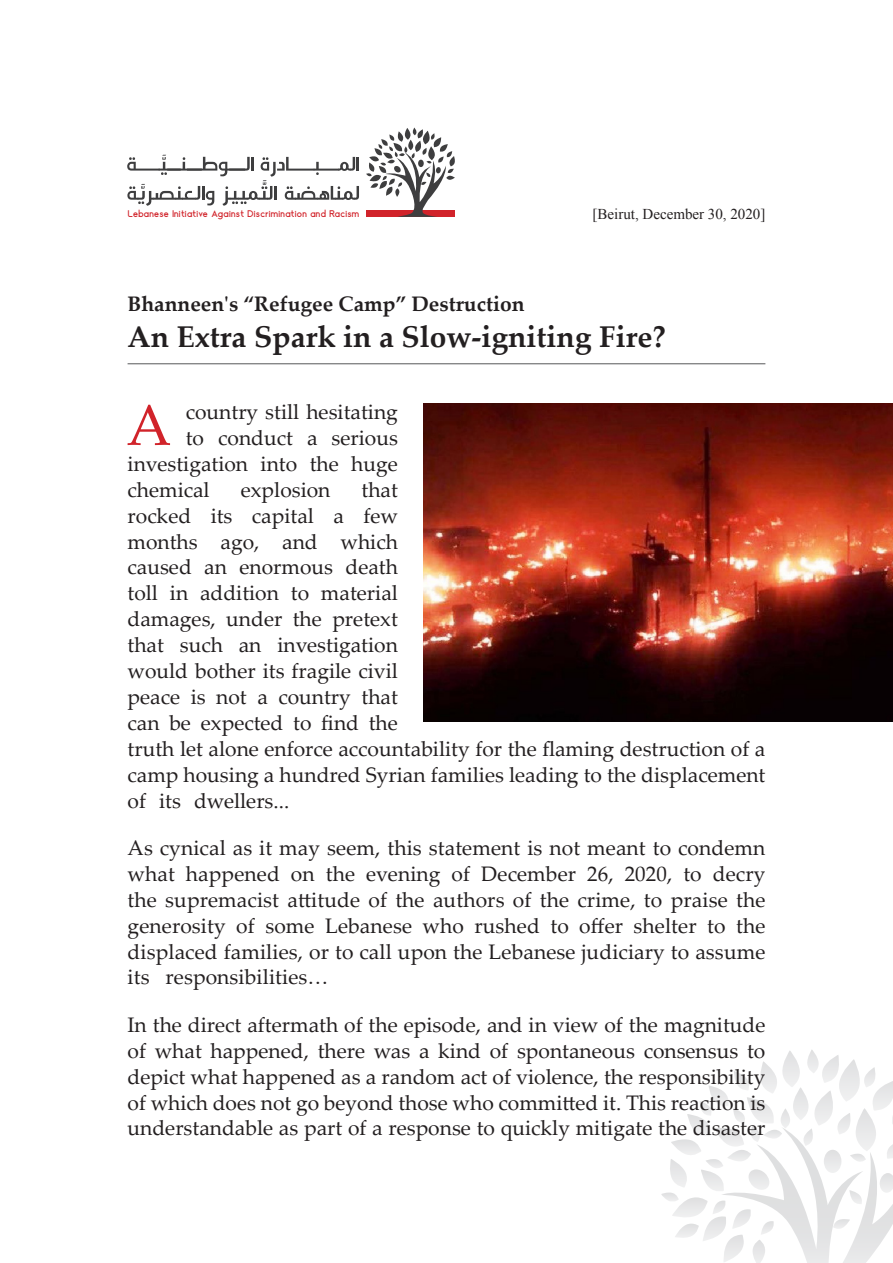
<style>
.page{position:relative;width:893px;height:1263px;background:#fff}
.page>*{position:absolute;margin:0;border:0;box-sizing:border-box;transform-origin:0 0}
.t1{font:57.6px "Palatino Linotype";color:#d1232a}
.t2{font:700 30px "Palatino Linotype";color:#231f20}
.t3{font:21px/26px "Palatino Linotype";color:#231f20;text-align:justify}
.t4{font:700 21px "Palatino Linotype";color:#231f20}
.t5{font:15px "Times New Roman";color:#231f20}
.t6{font:700 10.95px "Alcefun";letter-spacing:.03em;color:#d1232a}
</style>
<div class="page">
<svg style="left:661px;top:1050px;width:232px;height:213px"></svg>
<svg style="left:366px;top:128px;width:89px;height:89px"></svg>
<svg style="left:127px;top:155px;width:232px;height:51px"></svg>
<hr style="left:128px;top:363px;width:637px;height:1px;background:#57585a">
<img style="left:423px;top:404px;width:470px;height:317px">
<p class="t6" style="left:128px;top:207px;width:233px">Lebanese Initiative Against Discrimination and Racism</p>
<p class="t5" style="left:592px;top:204px;width:174px">[Beirut, December 30, 2020]</p>
<p class="t4" style="left:128px;top:289px;width:398px">Bhanneen's “Refugee Camp” Destruction</p>
<p class="t2" style="left:128px;top:316px;width:540px">An Extra Spark in a Slow-igniting Fire?</p>
<p class="t1" style="left:127px;top:384px;width:46px">A</p>
<p class="t3" style="left:186px;top:398px;width:214px">country still hesitating</p>
<p class="t3" style="left:186px;top:424px;width:214px">to conduct a serious</p>
<p class="t3" style="left:128px;top:450px;width:272px">investigation into the huge</p>
<p class="t3" style="left:128px;top:476px;width:84px">chemical</p>
<p class="t3" style="left:241px;top:476px;width:91px">explosion</p>
<p class="t3" style="left:128px;top:476px;width:639px;text-align:left;text-indent:234px">that<br>rocked its capital a few<br>months ago, and which<br>caused an enormous death<br>toll in addition to material<br>damages, under the pretext<br>that such an investigation<br>would bother its fragile civil<br>peace is not a country that<br>can be expected to find the<br>truth let alone enforce accountability for the flaming destruction of a camp housing a hundred Syrian families leading to the displacement of its dwellers...</p>
<p class="t3" style="left:128px;top:834px;width:639px">As cynical as it may seem, this statement is not meant to condemn what happened on the evening of December 26, 2020, to decry the supremacist attitude of the authors of the crime, to praise the generosity of some Lebanese who rushed to offer shelter to the displaced families, or to call upon the Lebanese judiciary to assume its responsibilities…</p>
<p class="t3" style="left:128px;top:1011px;width:639px">In the direct aftermath of the episode, and in view of the magnitude of what happened, there was a kind of spontaneous consensus to depict what happened as a random act of violence, the responsibility of which does not go beyond those who committed it. This reaction is understandable as part of a response to quickly mitigate the disaster</p>
</div>
